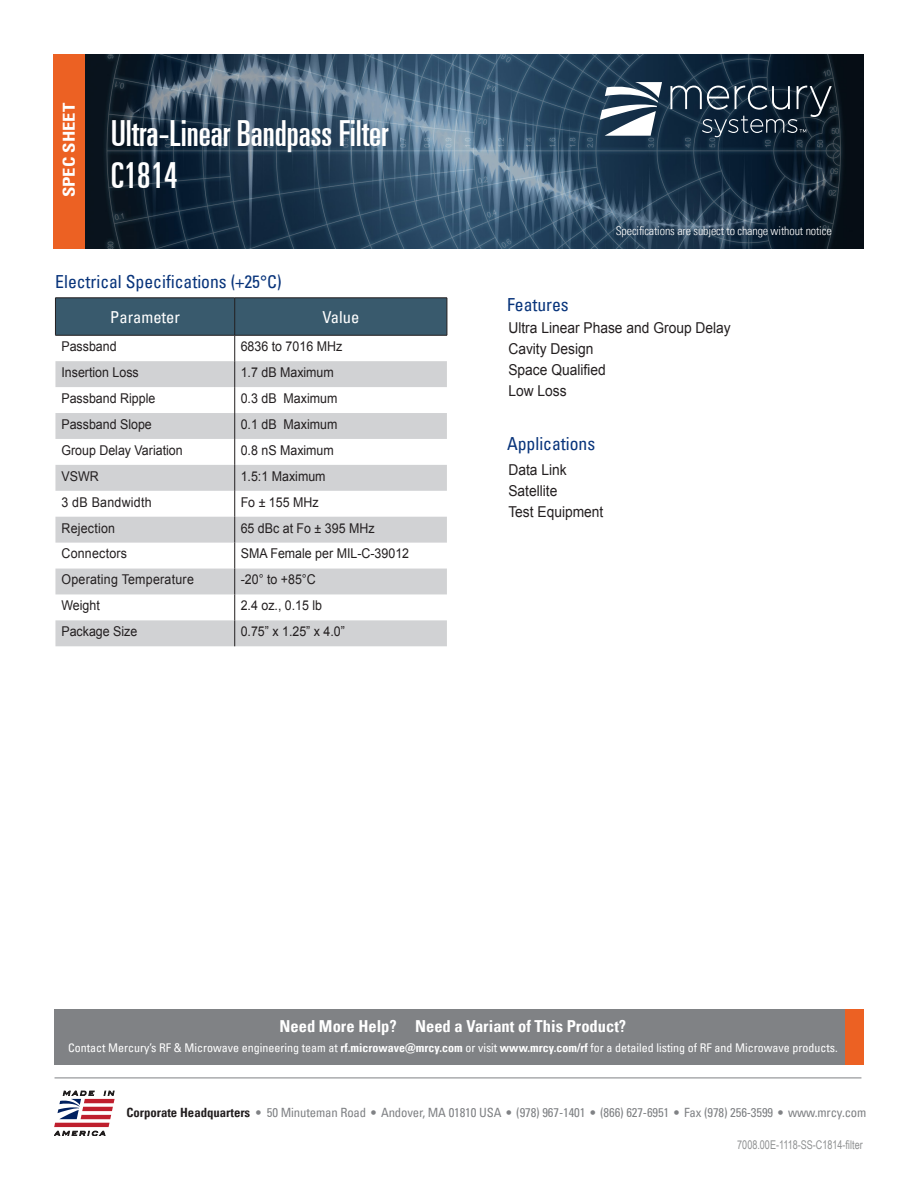
<style>
.page{position:relative;width:918px;height:1188px;background:#fff}
.page>*{position:absolute;margin:0;border:0;box-sizing:border-box;transform-origin:0 0}
.t1{font:36px/42px "Univers LT Pro Ult Cond";color:#fff}
.t2{font:condensed 18px "Univers LT Pro";color:#08347b}
.t3{font:700 condensed 16.5px "Univers LT Pro";color:#fff}
.t4{font:condensed 16.5px "Univers LT Pro";color:#fff}
.t5{font:700 condensed 16.5px "Univers LT Pro";color:#fff;scale:1.13 1}
.t6{font:15px/21px "Arial";color:#231f20;scale:.92 1}
.t7{font:13.5px "Arial";color:#231f20;scale:.92 1}
.t8{font:13.5px "Arial";letter-spacing:.02em;color:#231f20;scale:.92 1}
.t9{font:condensed 12.75px "Univers LT Pro";letter-spacing:-.01em;color:#808285}
.t10{font:condensed 12px "Univers LT Pro";color:#fff}
.t11{font:300 condensed 12px "Univers LT Pro";letter-spacing:-.01em;color:#fff}
.t12{font:12px "Arial Narrow";color:#8e9091;scale:.92 1}
.s1{font-weight:700}
.s2{font-weight:700;color:#231f20}
</style>
<div class="page">
<img style="left:85px;top:54px;width:779px;height:194px">
<div style="left:53px;top:54px;width:32px;height:194px;background:#ec6123"></div>
<svg style="left:600px;top:82px;width:62px;height:54px"></svg>
<svg style="left:670px;top:86px;width:162px;height:51px;background:#2c3d4d"></svg>
<hr style="left:55px;top:1078px;width:806px;height:1px;background:#808285">
<svg style="left:54px;top:1091px;width:61px;height:45px"></svg>
<div style="left:55px;top:1010px;width:790px;height:55px;background:#808285"></div>
<div style="left:845px;top:1010px;width:19px;height:55px;background:#ec6123"></div>
<svg style="left:55px;top:299px;width:392px;height:347px"></svg>
<hr style="left:55px;top:335px;width:180px;height:1px;background:#231f20">
<hr style="left:235px;top:335px;width:212px;height:1px;background:#231f20">
<hr style="left:55px;top:298px;width:180px;height:1px;background:#231f20">
<hr style="left:55px;top:298px;width:1px;height:37px;background:#231f20">
<hr style="left:235px;top:298px;width:212px;height:1px;background:#231f20">
<hr style="left:234px;top:298px;width:1px;height:37px;background:#231f20">
<hr style="left:447px;top:298px;width:1px;height:37px;background:#231f20">
<p class="t5" style="left:59px;top:197px;width:85px;rotate:-90deg">SPEC SHEET</p>
<h1 class="t1" style="left:111px;top:110px;width:279px">Ultra-Linear Bandpass Filter<br>C1814</h1>
<h2 class="t2" style="left:55px;top:271px;width:228px">Electrical Specifications (+25°C)</h2>
<p class="t4" style="left:110px;top:306px;width:71px">Parameter</p>
<p class="t4" style="left:322px;top:306px;width:38px">Value</p>
<p class="t7" style="left:61px;top:338px;width:62px">Passband</p>
<p class="t7" style="left:241px;top:338px;width:112px">6836 to 7016 MHz</p>
<p class="t7" style="left:61px;top:363px;width:86px">Insertion Loss</p>
<p class="t7" style="left:241px;top:363px;width:103px">1.7 dB Maximum</p>
<p class="t7" style="left:61px;top:389px;width:104px">Passband Ripple</p>
<p class="t7" style="left:241px;top:389px;width:107px">0.3 dB Maximum</p>
<p class="t7" style="left:61px;top:415px;width:100px">Passband Slope</p>
<p class="t7" style="left:241px;top:415px;width:107px">0.1 dB Maximum</p>
<p class="t7" style="left:61px;top:441px;width:133px">Group Delay Variation</p>
<p class="t7" style="left:241px;top:441px;width:103px">0.8 nS Maximum</p>
<p class="t7" style="left:61px;top:467px;width:42px">VSWR</p>
<p class="t7" style="left:241px;top:467px;width:94px">1.5:1 Maximum</p>
<p class="t8" style="left:61px;top:493px;width:100px">3 dB Bandwidth</p>
<p class="t7" style="left:241px;top:493px;width:86px">Fo ± 155 MHz</p>
<p class="t8" style="left:61px;top:519px;width:60px">Rejection</p>
<p class="t7" style="left:241px;top:519px;width:147px">65 dBc at Fo ± 395 MHz</p>
<p class="t8" style="left:61px;top:545px;width:73px">Connectors</p>
<p class="t7" style="left:241px;top:545px;width:185px">SMA Female per MIL-C-39012</p>
<p class="t8" style="left:61px;top:571px;width:145px">Operating Temperature</p>
<p class="t7" style="left:241px;top:571px;width:83px">-20° to +85°C</p>
<p class="t7" style="left:61px;top:597px;width:43px">Weight</p>
<p class="t7" style="left:241px;top:597px;width:90px">2.4 oz., 0.15 lb</p>
<p class="t7" style="left:61px;top:623px;width:84px">Package Size</p>
<p class="t7" style="left:241px;top:623px;width:115px">0.75” x 1.25” x 4.0”</p>
<h2 class="t2" style="left:507px;top:293px;width:63px">Features</h2>
<p class="t11" style="left:616px;top:223px;width:217px">Specifications are subject to change without notice</p>
<p class="t6" style="left:508px;top:318px;width:243px">Ultra Linear Phase and Group Delay<br>Cavity Design<br>Space Qualified<br>Low Loss</p>
<h2 class="t2" style="left:507px;top:433px;width:90px">Applications</h2>
<p class="t6" style="left:508px;top:460px;width:105px">Data Link<br>Satellite<br>Test Equipment</p>
<p class="t3" style="left:280px;top:1016px;width:348px">Need More Help? Need a Variant of This Product?</p>
<p class="t10" style="left:68px;top:1040px;width:771px">Contact Mercury’s RF &amp; Microwave engineering team at <span class="s1">rf.microwave@mrcy.com</span> or visit <span class="s1">www.mrcy.com/rf</span> for a detailed listing of RF and Microwave products.</p>
<p class="t9" style="left:126px;top:1104px;width:742px"><span class="s2">Corporate Headquarters</span> <span class="s1">•</span> 50 Minuteman Road • Andover, MA 01810 USA • (978) 967-1401 • (866) 627-6951 • Fax (978) 256-3599 • www.mrcy.com</p>
<p class="t12" style="left:737px;top:1136px;width:138px">7008.00E-1118-SS-C1814-filter</p>
</div>
